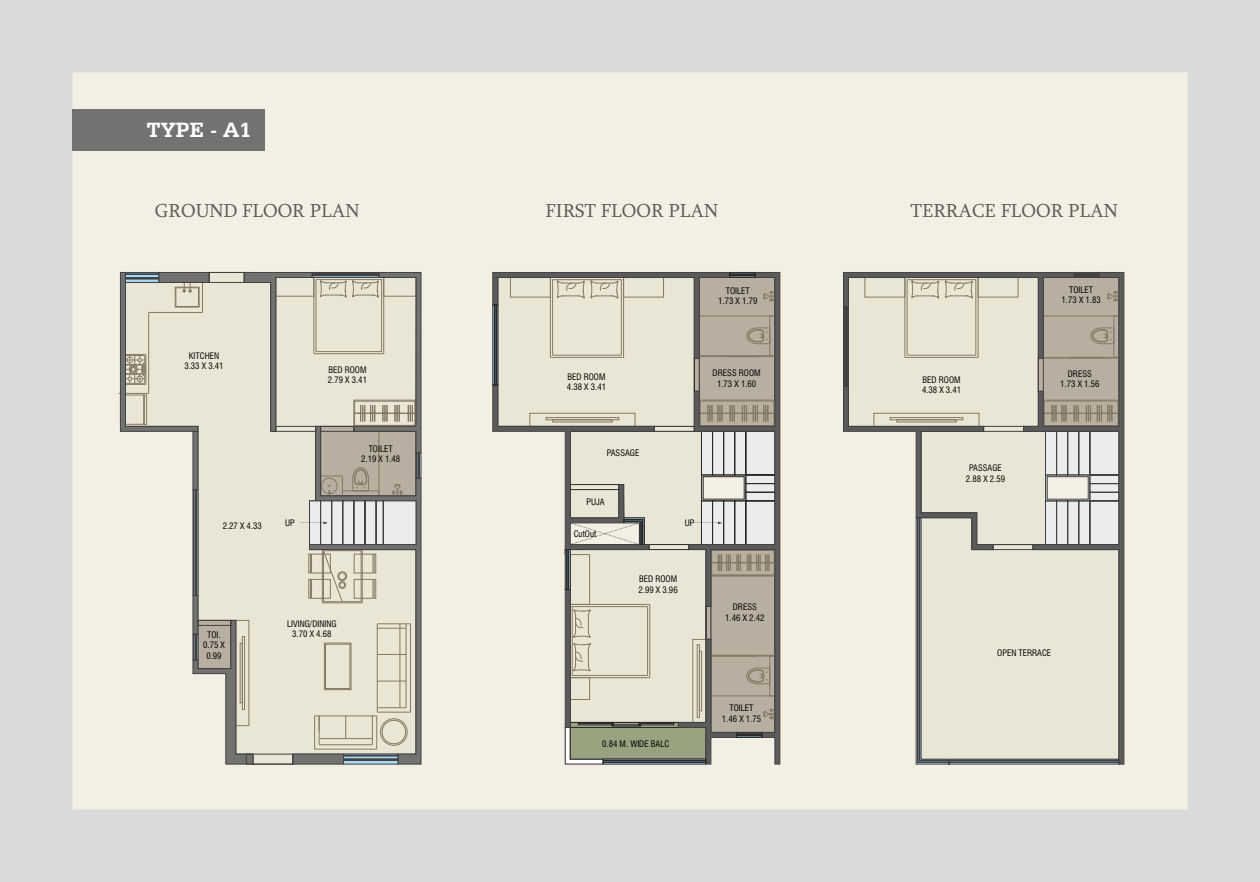
<style>
.page{position:relative;width:1260px;height:882px;background:#d9dada}
.page>*{position:absolute;margin:0;border:0;box-sizing:border-box;transform-origin:0 0}
.t1{font:700 21.88px "Serifa BT";color:#fefefe}
.t2{font:19.25px "Sylfaen";color:#5b5b5b}
.t3{font:condensed 8.75px/10.5px "Swiss 721 BT";color:#000;text-align:center}
</style>
<div class="page">
<div style="left:72px;top:72px;width:1116px;height:738px;background:#f4efe3"></div>
<div style="left:72px;top:110px;width:193px;height:41px;background:#727271"></div>
<svg style="left:843px;top:272px;width:281px;height:492px;background:#d7d3c6"></svg>
<hr style="left:119px;top:393px;width:30px;height:1px;background:#857866">
<svg style="left:125px;top:272px;width:296px;height:492px;background:#d7d3c7"></svg>
<svg style="left:354px;top:467px;width:62px;height:135px;background:#c7c3ba"></svg>
<svg style="left:198px;top:272px;width:156px;height:492px;background:#dad6c7"></svg>
<svg style="left:762px;top:277px;width:13px;height:487px;background:#b3aca3"></svg>
<svg style="left:493px;top:272px;width:269px;height:492px;background:#d0ccbe"></svg>
<h1 class="t1" style="left:147px;top:121px;width:106px">TYPE - A1</h1>
<h2 class="t2" style="left:155px;top:203px;width:206px">GROUND FLOOR PLAN</h2>
<h2 class="t2" style="left:546px;top:203px;width:174px">FIRST FLOOR PLAN</h2>
<h2 class="t2" style="left:911px;top:203px;width:209px">TERRACE FLOOR PLAN</h2>
<p class="t3" style="left:184px;top:351px;width:41px">KITCHEN<br>3.33 X 3.41</p>
<p class="t3" style="left:223px;top:521px;width:41px">2.27 X 4.33</p>
<p class="t3" style="left:285px;top:519px;width:11px">UP</p>
<p class="t3" style="left:328px;top:365px;width:41px;text-align:left">BED ROOM<br>2.79 X 3.41</p>
<p class="t3" style="left:361px;top:444px;width:41px">TOILET<br>2.19 X 1.48</p>
<p class="t3" style="left:203px;top:630px;width:23px">TOI.<br>0.75 X<br>0.99</p>
<p class="t3" style="left:287px;top:619px;width:51px">LIVING/DINING<br>3.70 X 4.68</p>
<p class="t3" style="left:718px;top:286px;width:41px">TOILET<br>1.73 X 1.79</p>
<p class="t3" style="left:567px;top:372px;width:41px;text-align:left">BED ROOM<br>4.38 X 3.41</p>
<p class="t3" style="left:713px;top:369px;width:50px">DRESS ROOM<br>1.73 X 1.60</p>
<p class="t3" style="left:607px;top:448px;width:34px">PASSAGE</p>
<p class="t3" style="left:587px;top:497px;width:20px">PUJA</p>
<p class="t3" style="left:574px;top:529px;width:24px">CutOut</p>
<p class="t3" style="left:685px;top:518px;width:11px">UP</p>
<p class="t3" style="left:639px;top:575px;width:41px;text-align:left">BED ROOM<br>2.99 X 3.96</p>
<p class="t3" style="left:725px;top:603px;width:41px">DRESS<br>1.46 X 2.42</p>
<p class="t3" style="left:602px;top:740px;width:69px">0.84 M. WIDE BALC</p>
<p class="t3" style="left:722px;top:704px;width:41px">TOILET<br>1.46 X 1.75</p>
<p class="t3" style="left:922px;top:375px;width:41px;text-align:left">BED ROOM<br>4.38 X 3.41</p>
<p class="t3" style="left:966px;top:464px;width:41px">PASSAGE<br>2.88 X 2.59</p>
<p class="t3" style="left:1062px;top:285px;width:41px">TOILET<br>1.73 X 1.83</p>
<p class="t3" style="left:1060px;top:369px;width:41px">DRESS<br>1.73 X 1.56</p>
<p class="t3" style="left:997px;top:648px;width:55px">OPEN TERRACE</p>
</div>
